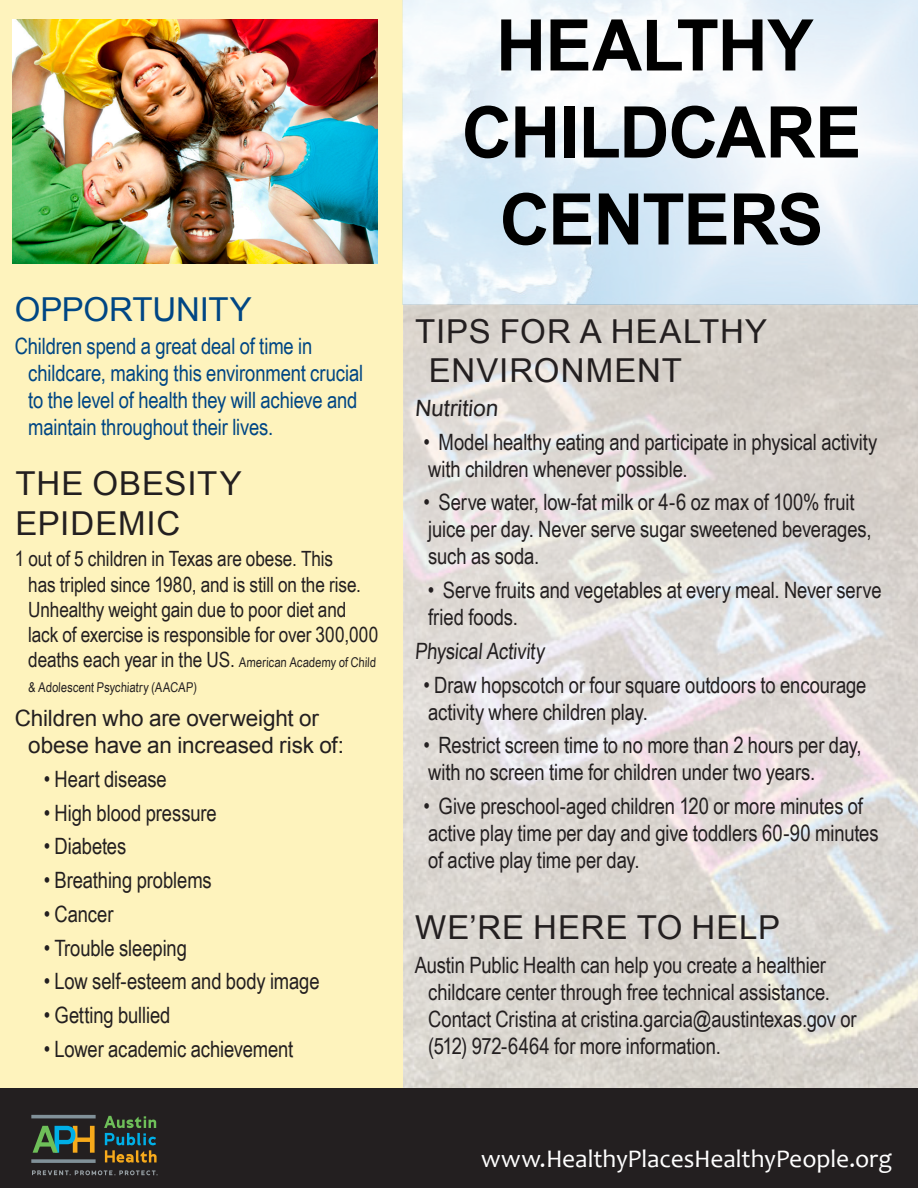
<style>
.page{position:relative;width:918px;height:1188px;background:#fff}
.page>*{position:absolute;margin:0;border:0;box-sizing:border-box;transform-origin:0 0}
.Facts{font:700 71.25px/87px "Arial";letter-spacing:-.015em;color:#000;text-align:center}
.Facts-2{font:33px/39.6px "Arial";letter-spacing:.03em;color:#231f20}
.Facts-3{font:33px "Arial";letter-spacing:-.005em;color:#004684}
.Facts-4{font:25.5px "Candara";letter-spacing:-.005em;color:#fff}
.Facts-5{font:22.5px/27px "Arial Narrow";letter-spacing:-.005em;color:#231f20}
.Facts-6{font:22.5px/27px "Arial Narrow";letter-spacing:-.005em;color:#004684}
.Facts-7{font:22.5px/27px "Arial";letter-spacing:-.01em;color:#231f20}
.Facts-8{font:21px/25.2px "Arial Narrow";letter-spacing:-.005em;color:#231f20}
.Facts-9{font:13.5px "Arial Narrow";color:#231f20}
.s1{font-size:13.5px}
</style>
<div class="page">
<img style="left:403px;top:0;width:515px;height:1089px">
<div style="left:0;top:0;width:403px;height:1089px;background:#fef3bd"></div>
<img style="left:13px;top:19px;width:365px;height:245px">
<div style="left:0;top:1089px;width:918px;height:99px;background:#231f20"></div>
<svg style="left:32px;top:1170px;width:126px;height:5px"></svg>
<svg style="left:104px;top:1116px;width:53px;height:47px"></svg>
<hr style="left:31px;top:1115px;width:65px;height:3px;background:#819199">
<svg style="left:31px;top:1159px;width:65px;height:4px"></svg>
<svg style="left:33px;top:1126px;width:62px;height:27px"></svg>
<p class="Facts-3" style="left:15px;top:286px;width:239px">OPPORTUNITY</p>
<p class="Facts-6" style="left:28px;top:332px;width:337px;text-indent:-14px">Children spend a great deal of time in childcare, making this environment crucial to the level of health they will achieve and maintain throughout their lives.</p>
<p class="Facts-2" style="left:15px;top:463px;width:228px">THE OBESITY<br>EPIDEMIC</p>
<p class="Facts-8" style="left:28px;top:546px;width:352px;text-indent:-14px">1 out of 5 children in Texas are obese. This<br>has tripled since 1980, and is still on the rise.<br>Unhealthy weight gain due to poor diet and lack of exercise is responsible for over 300,000 deaths each year in the US. <span class="s1">American Academy of Child</span></p>
<p class="Facts-9" style="left:28px;top:678px;width:171px">&amp; Adolescent Psychiatry (AACAP)</p>
<p class="Facts-7" style="left:28px;top:705px;width:317px;text-indent:-14px">Children who are overweight or obese have an increased risk of:</p>
<p class="Facts-5" style="left:44px;top:765px;width:125px">• Heart disease</p>
<p class="Facts-5" style="left:44px;top:798px;width:174px">• High blood pressure</p>
<p class="Facts-5" style="left:44px;top:832px;width:84px">• Diabetes</p>
<p class="Facts-5" style="left:44px;top:866px;width:170px">• Breathing problems</p>
<p class="Facts-5" style="left:44px;top:900px;width:71px">• Cancer</p>
<p class="Facts-5" style="left:44px;top:933px;width:145px">• Trouble sleeping</p>
<p class="Facts-5" style="left:44px;top:967px;width:277px">• Low self-esteem and body image</p>
<p class="Facts-5" style="left:44px;top:1001px;width:128px">• Getting bullied</p>
<p class="Facts-5" style="left:44px;top:1035px;width:251px">• Lower academic achievement</p>
<p class="Facts" style="left:462px;top:3px;width:401px">HEALTHY<br>CHILDCARE<br>CENTERS</p>
<p class="Facts-2" style="left:429px;top:311px;width:340px;text-indent:-14px">TIPS FOR A HEALTHY<br>ENVIRONMENT</p>
<p class="Facts-7" style="left:415px;top:394px;width:87px">Nutrition</p>
<p class="Facts-5" style="left:423px;top:427px;width:456px">• Model healthy eating and participate in physical activity with children whenever possible.</p>
<p class="Facts-5" style="left:423px;top:488px;width:450px">• Serve water, low-fat milk or 4-6 oz max of 100% fruit juice per day. Never serve sugar sweetened beverages, such as soda.</p>
<p class="Facts-5" style="left:428px;top:576px;width:455px">• Serve fruits and vegetables at every meal. Never serve fried foods.</p>
<p class="Facts-5" style="left:415px;top:637px;width:134px">Physical Activity</p>
<p class="Facts-5" style="left:423px;top:670px;width:445px">• Draw hopscotch or four square outdoors to encourage activity where children play.</p>
<p class="Facts-5" style="left:423px;top:731px;width:440px">• Restrict screen time to no more than 2 hours per day, with no screen time for children under two years.</p>
<p class="Facts-5" style="left:423px;top:792px;width:457px">• Give preschool-aged children 120 or more minutes of active play time per day and give toddlers 60-90 minutes of active play time per day.</p>
<p class="Facts-2" style="left:415px;top:908px;width:367px">WE’RE HERE TO HELP</p>
<p class="Facts-5" style="left:428px;top:951px;width:430px;text-indent:-14px">Austin Public Health can help you create a healthier childcare center through free technical assistance.<br>Contact Cristina at cristina.garcia@austintexas.gov or (512) 972-6464 for more information.</p>
<p class="Facts-4" style="left:481px;top:1142px;width:413px">www.HealthyPlacesHealthyPeople.org</p>
</div>
